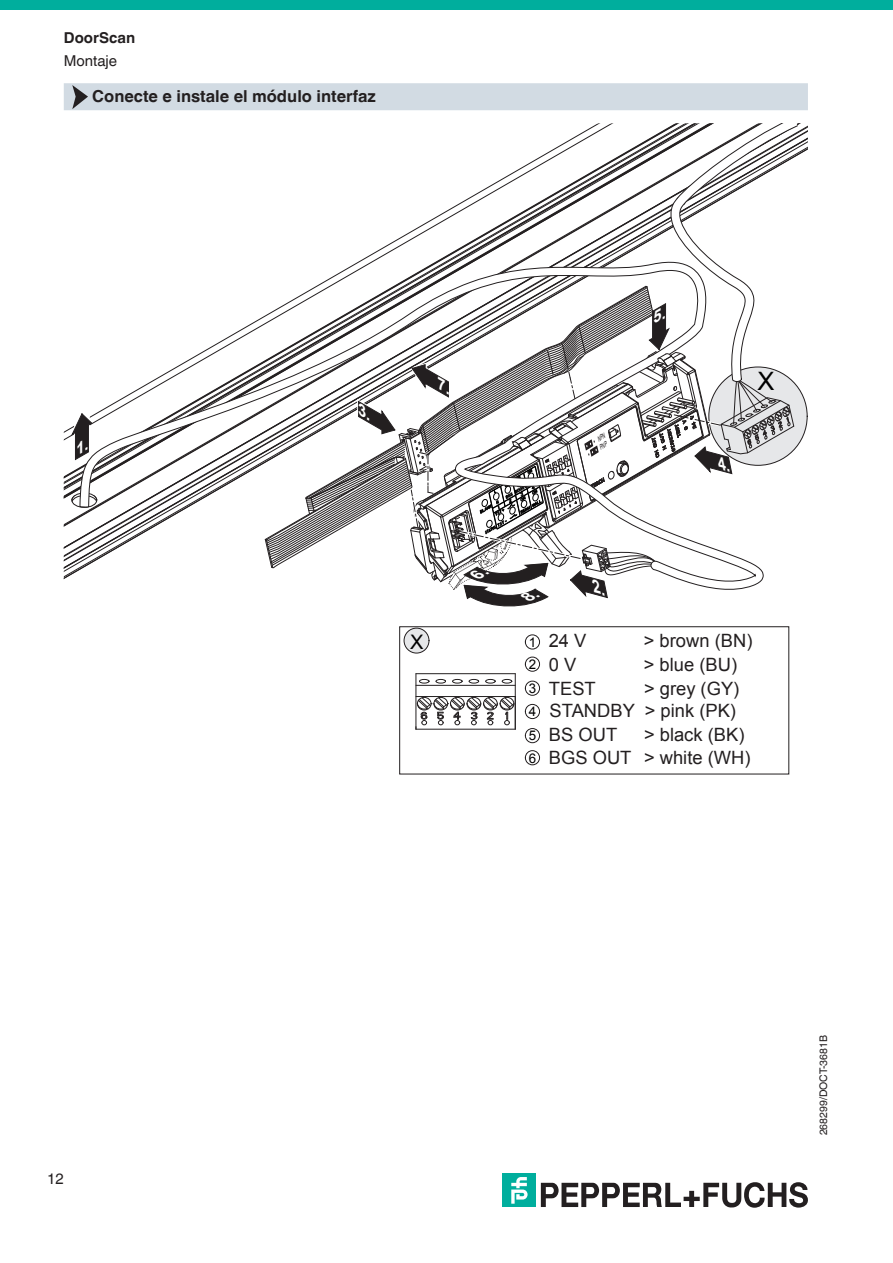
<style>
.page{position:relative;width:893px;height:1263px;background:#fff}
.page>*{position:absolute;margin:0;border:0;box-sizing:border-box;transform-origin:0 0}
.t1{font:25.35px "Arial";color:#000}
.t2{font:19.95px "Arial";color:#000}
.t3{font:18.3px/23.1px "Arial";color:#231f20}
.t4{font:700 16.5px "Helvetica World";color:#231f20}
.t5{font:15px "Helvetica World";color:#231f20}
.t6{font:700 15px "Helvetica World";color:#231f20}
.t7{font:13.35px/23.7px "Arial";color:#000}
.t8{font:10.5px "Helvetica World";color:#231f20}
.t9{font:italic 7.05px/8.4px "Helvetica World";color:#231f20;text-align:center;scale:.56 1}
</style>
<div class="page">
<div style="left:0;top:0;width:893px;height:10px;background:#00ae9d"></div>
<svg style="left:541px;top:1182px;width:267px;height:26px"></svg>
<div style="left:503px;top:1174px;width:33px;height:33px;background:#00ae9d"></div>
<svg style="left:511px;top:1177px;width:17px;height:27px"></svg>
<div style="left:404px;top:628px;width:25px;height:25px;background:#e6e7e9;border:1px solid #231f20;border-radius:50%"></div>
<svg style="left:71px;top:492px;width:8px;height:15px"></svg>
<svg style="left:79px;top:316px;width:185px;height:255px"></svg>
<div style="left:399px;top:626px;width:390px;height:148px;border:1px solid #231f20"></div>
<svg style="left:452px;top:679px;width:61px;height:5px"></svg>
<svg style="left:419px;top:679px;width:27px;height:5px"></svg>
<hr style="left:416px;top:685px;width:99px;height:1px;background:#231f20">
<hr style="left:416px;top:673px;width:99px;height:1px;background:#231f20">
<hr style="left:415px;top:674px;width:1px;height:55px;background:#231f20">
<hr style="left:416px;top:729px;width:99px;height:1px;background:#231f20">
<hr style="left:515px;top:674px;width:1px;height:55px;background:#231f20">
<svg style="left:415px;top:696px;width:100px;height:33px"></svg>
<div style="left:525px;top:635px;width:15px;height:14px;background:#fff;border:1px solid #231f20;border-radius:50%"></div>
<div style="left:525px;top:657px;width:15px;height:14px;background:#fff;border:1px solid #231f20;border-radius:50%"></div>
<div style="left:525px;top:681px;width:15px;height:15px;background:#fff;border:1px solid #231f20;border-radius:50%"></div>
<div style="left:525px;top:704px;width:15px;height:15px;background:#fff;border:1px solid #231f20;border-radius:50%"></div>
<div style="left:525px;top:728px;width:15px;height:15px;background:#fff;border:1px solid #231f20;border-radius:50%"></div>
<div style="left:525px;top:750px;width:15px;height:15px;background:#fff;border:1px solid #231f20;border-radius:50%"></div>
<div style="left:64px;top:83px;width:744px;height:27px;background:#d2dbe3"></div>
<svg style="left:72px;top:85px;width:16px;height:24px"></svg>
<svg style="left:68px;top:409px;width:30px;height:53px"></svg>
<svg style="left:264px;top:123px;width:535px;height:484px"></svg>
<p class="t6" style="left:64px;top:29px;width:73px">DoorScan</p>
<p class="t5" style="left:64px;top:52px;width:55px">Montaje</p>
<p class="t4" style="left:92px;top:86px;width:285px">Conecte e instale el módulo interfaz</p>
<p class="t5" style="left:47px;top:1170px;width:18px">12</p>
<p class="t9" style="left:593px;top:437px;width:21px;rotate:-32deg">NPN<br>PNP</p>
<h1 class="t1" style="left:757px;top:364px;width:18px">X</h1>
<p class="t2" style="left:410px;top:628px;width:15px">X</p>
<p class="t3" style="left:644px;top:629px;width:110px">&gt; brown (BN) &gt; blue (BU) &gt; grey (GY) &gt; pink (PK)</p>
<p class="t3" style="left:644px;top:723px;width:108px">&gt; black (BK) &gt; white (WH)</p>
<p class="t3" style="left:549px;top:629px;width:88px">24 V<br>0 V<br>TEST<br>STANDBY</p>
<p class="t3" style="left:549px;top:723px;width:84px">BS OUT<br>BGS OUT</p>
<p class="t7" style="left:529px;top:631px;width:9px;line-height:22.2px">1<br>2</p>
<p class="t7" style="left:529px;top:677px;width:9px;text-align:justify">3<br>4<br>5</p>
<p class="t7" style="left:529px;top:746px;width:9px">6</p>
<p class="t8" style="left:817px;top:1135px;width:102px;rotate:-90deg">268299/DOCT-3681B</p>
</div>
